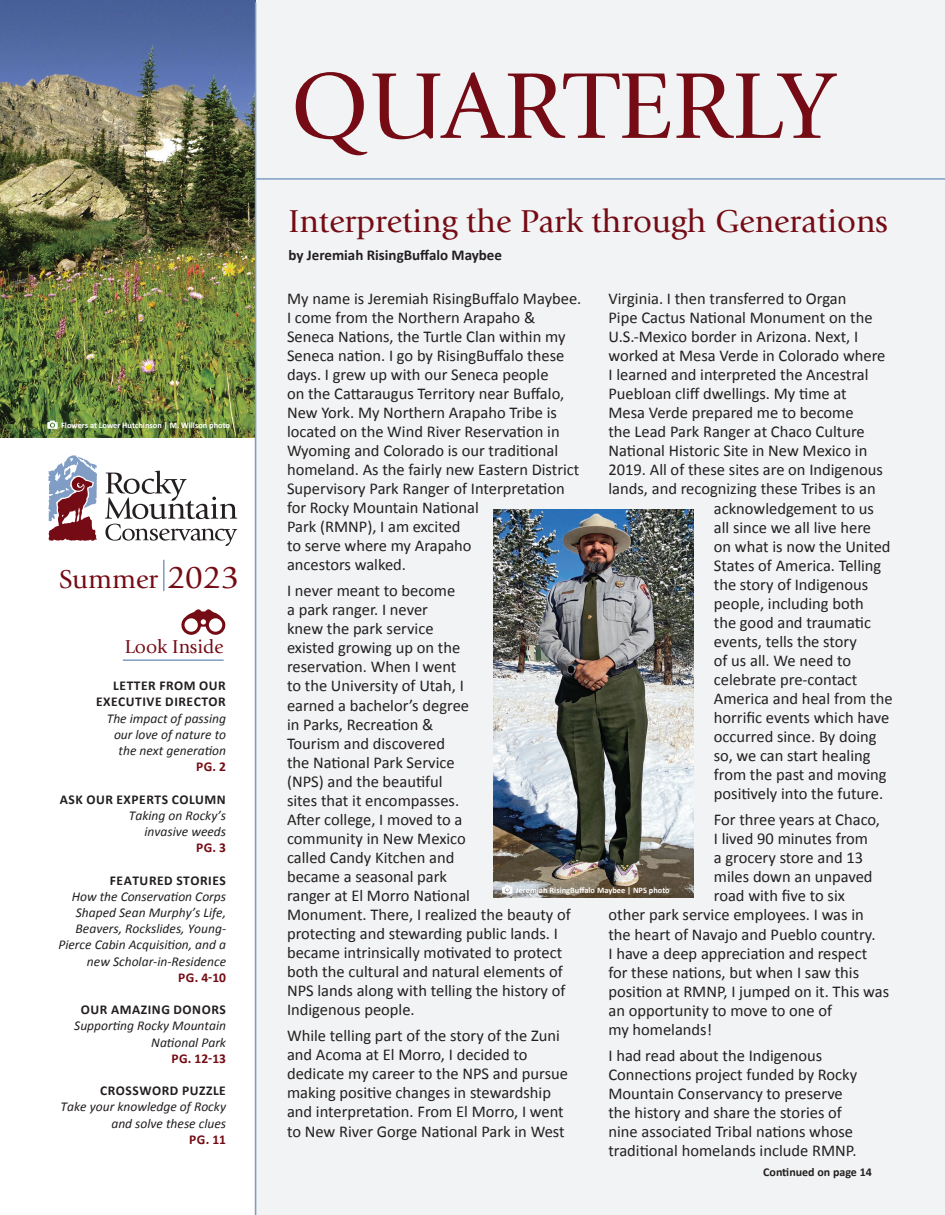
<style>
.page{position:relative;width:945px;height:1215px;background:#fff}
.page>*{position:absolute;margin:0;border:0;box-sizing:border-box;transform-origin:0 0}
.t1{font:97.5px "Giovanni Std";color:#750c15}
.t2{font:33px "Giovanni Std";color:#750c15}
.t3{font:27px "Giovanni Std";color:#750c15}
.t4{font:19.5px "Giovanni Std";color:#750c15}
.t5{font:16.5px/19px "Calibri";color:#231f20}
.t6{font:700 15px "Calibri";color:#231f20}
.t7{font:italic 13.5px/16.2px "Calibri";color:#231f20;text-align:right}
.t8{font:700 13.5px/16.2px "Calibri";letter-spacing:.04em;color:#231f20;text-align:right}
.t9{font:700 13.5px "Calibri";letter-spacing:.04em;color:#750c15}
.t10{font:700 12px "Calibri";color:#231f20}
.t11{font:700 8.4px "Calibri";color:#fff}
.s1{font-size:33px}
</style>
<div class="page">
<div style="left:255px;top:0;width:690px;height:1215px;background:#f2f3f4"></div>
<hr style="left:123px;top:659px;width:101px;height:2px;background:#7f9dc5">
<hr style="left:163px;top:560px;width:2px;height:31px;background:#7f9dc5">
<svg style="left:181px;top:609px;width:45px;height:26px"></svg>
<hr style="left:254px;top:178px;width:691px;height:2px;background:#7f9dc5">
<svg style="left:105px;top:471px;width:132px;height:75px"></svg>
<svg style="left:48px;top:455px;width:49px;height:86px"></svg>
<img style="left:0;top:1px;width:256px;height:437px">
<img style="left:493px;top:509px;width:201px;height:389px">
<hr style="left:255px;top:2px;width:1px;height:1213px;background:#7f9dc5">
<svg style="left:47px;top:421px;width:11px;height:8px"></svg>
<svg style="left:502px;top:885px;width:11px;height:9px"></svg>
<p class="t11" style="left:61px;top:420px;width:171px">Flowers at Lower Hutchinson | M. Willson photo</p>
<h3 class="t3" style="left:59px;top:564px;width:182px">Summer <span class="s1">2023</span></h3>
<p class="t4" style="left:125px;top:635px;width:100px">Look Inside</p>
<p class="t8" style="left:96px;top:677px;width:131px">LETTER FROM OUR<br>EXECUTIVE DIRECTOR</p>
<p class="t7" style="left:107px;top:709px;width:121px">The impact of passing our love of nature to the next generation</p>
<p class="t9" style="left:196px;top:758px;width:32px">PG. 2</p>
<p class="t8" style="left:60px;top:790px;width:168px">ASK OUR EXPERTS COLUMN</p>
<p class="t7" style="left:129px;top:807px;width:99px">Taking on Rocky’s invasive weeds</p>
<p class="t9" style="left:196px;top:839px;width:32px">PG. 3</p>
<p class="t8" style="left:110px;top:871px;width:117px">FEATURED STORIES</p>
<p class="t7" style="left:58px;top:888px;width:169px">How the Conservation Corps<br>Shaped Sean Murphy’s Life,<br>Beavers, Rockslides, Young-<br>Pierce Cabin Acquisition, and a new Scholar-in-Residence</p>
<p class="t9" style="left:178px;top:969px;width:49px">PG. 4-10</p>
<p class="t8" style="left:81px;top:1001px;width:146px">OUR AMAZING DONORS</p>
<p class="t7" style="left:74px;top:1017px;width:153px">Supporting Rocky Mountain<br>National Park</p>
<p class="t9" style="left:171px;top:1050px;width:56px">PG. 12-13</p>
<p class="t8" style="left:100px;top:1082px;width:127px">CROSSWORD PUZZLE</p>
<p class="t7" style="left:61px;top:1098px;width:167px">Take your knowledge of Rocky and solve these clues</p>
<p class="t9" style="left:189px;top:1131px;width:38px">PG. 11</p>
<h1 class="t1" style="left:290px;top:51px;width:546px">QUARTERLY</h1>
<h2 class="t2" style="left:288px;top:203px;width:601px">Interpreting the Park through Generations</h2>
<p class="t6" style="left:288px;top:246px;width:215px">by Jeremiah RisingBuffalo Maybee</p>
<p class="t5" style="left:287px;top:288px;width:296px">My name is Jeremiah RisingBuffalo Maybee.<br>I come from the Northern Arapaho &amp; Seneca Nations, the Turtle Clan within my Seneca nation. I go by RisingBuffalo these days. I grew up with our Seneca people<br>on the Cattaraugus Territory near Buffalo, New York. My Northern Arapaho Tribe is located on the Wind River Reservation in Wyoming and Colorado is our traditional homeland. As the fairly new Eastern District Supervisory Park Ranger of Interpretation for Rocky Mountain National<br>Park (RMNP), I am excited<br>to serve where my Arapaho<br>ancestors walked.</p>
<p class="t5" style="left:287px;top:580px;width:285px">I never meant to become<br>a park ranger. I never<br>knew the park service<br>existed growing up on the<br>reservation. When I went<br>to the University of Utah, I<br>earned a bachelor’s degree<br>in Parks, Recreation &amp;<br>Tourism and discovered<br>the National Park Service<br>(NPS) and the beautiful<br>sites that it encompasses.<br>After college, I moved to a<br>community in New Mexico<br>called Candy Kitchen and<br>became a seasonal park<br>ranger at El Morro National<br>Monument. There, I realized the beauty of protecting and stewarding public lands. I became intrinsically motivated to protect both the cultural and natural elements of<br>NPS lands along with telling the history of<br>Indigenous people.</p>
<p class="t5" style="left:287px;top:1025px;width:282px">While telling part of the story of the Zuni and Acoma at El Morro, I decided to dedicate my career to the NPS and pursue making positive changes in stewardship and interpretation. From El Morro, I went to New River Gorge National Park in West</p>
<p class="t5" style="left:608px;top:288px;width:239px">Virginia. I then transferred to Organ</p>
<p class="t5" style="left:608px;top:307px;width:266px">Pipe Cactus National Monument on the</p>
<p class="t5" style="left:608px;top:326px;width:251px">U.S.-Mexico border in Arizona. Next, I</p>
<p class="t5" style="left:608px;top:345px;width:278px">worked at Mesa Verde in Colorado where</p>
<p class="t5" style="left:608px;top:364px;width:262px">I learned and interpreted the Ancestral</p>
<p class="t5" style="left:608px;top:383px;width:240px">Puebloan cliff dwellings. My time at</p>
<p class="t5" style="left:608px;top:402px;width:247px">Mesa Verde prepared me to become</p>
<p class="t5" style="left:608px;top:421px;width:258px">the Lead Park Ranger at Chaco Culture</p>
<p class="t5" style="left:608px;top:441px;width:260px">National Historic Site in New Mexico in</p>
<p class="t5" style="left:608px;top:460px;width:276px">2019. All of these sites are on Indigenous</p>
<p class="t5" style="left:608px;top:479px;width:269px">lands, and recognizing these Tribes is an</p>
<p class="t5" style="left:714px;top:498px;width:162px">acknowledgement to us</p>
<p class="t5" style="left:714px;top:517px;width:159px">all since we all live here</p>
<p class="t5" style="left:714px;top:536px;width:178px">on what is now the United</p>
<p class="t5" style="left:714px;top:555px;width:169px">States of America. Telling</p>
<p class="t5" style="left:714px;top:574px;width:156px">the story of Indigenous</p>
<p class="t5" style="left:714px;top:593px;width:152px">people, including both</p>
<p class="t5" style="left:714px;top:612px;width:159px">the good and traumatic</p>
<p class="t5" style="left:714px;top:631px;width:145px">events, tells the story</p>
<p class="t5" style="left:714px;top:650px;width:139px">of us all. We need to</p>
<p class="t5" style="left:714px;top:669px;width:145px">celebrate pre-contact</p>
<p class="t5" style="left:714px;top:688px;width:180px">America and heal from the</p>
<p class="t5" style="left:714px;top:707px;width:177px">horrific events which have</p>
<p class="t5" style="left:714px;top:726px;width:164px">occurred since. By doing</p>
<p class="t5" style="left:714px;top:745px;width:158px">so, we can start healing</p>
<p class="t5" style="left:714px;top:765px;width:174px">from the past and moving</p>
<p class="t5" style="left:714px;top:784px;width:171px">positively into the future.</p>
<p class="t5" style="left:714px;top:809px;width:168px">For three years at Chaco,</p>
<p class="t5" style="left:714px;top:828px;width:156px">I lived 90 minutes from</p>
<p class="t5" style="left:714px;top:848px;width:151px">a grocery store and 13</p>
<p class="t5" style="left:714px;top:867px;width:160px">miles down an unpaved</p>
<p class="t5" style="left:714px;top:886px;width:133px">road with five to six</p>
<p class="t5" style="left:608px;top:905px;width:257px">other park service employees. I was in</p>
<p class="t5" style="left:608px;top:924px;width:269px">the heart of Navajo and Pueblo country.</p>
<p class="t5" style="left:608px;top:943px;width:260px">I have a deep appreciation and respect</p>
<p class="t5" style="left:608px;top:962px;width:252px">for these nations, but when I saw this</p>
<p class="t5" style="left:608px;top:981px;width:282px">position at RMNP, I jumped on it. This was</p>
<p class="t5" style="left:608px;top:1000px;width:225px">an opportunity to move to one of</p>
<p class="t5" style="left:608px;top:1019px;width:105px">my homelands!</p>
<p class="t5" style="left:608px;top:1045px;width:250px">I had read about the Indigenous Connections project funded by Rocky Mountain Conservancy to preserve the history and share the stories of nine associated Tribal nations whose traditional homelands include RMNP.</p>
<p class="t10" style="left:763px;top:1165px;width:110px">Continued on page 14</p>
<p class="t11" style="left:516px;top:885px;width:155px">Jeremiah RisingBuffalo Maybee | NPS photo</p>
</div>
